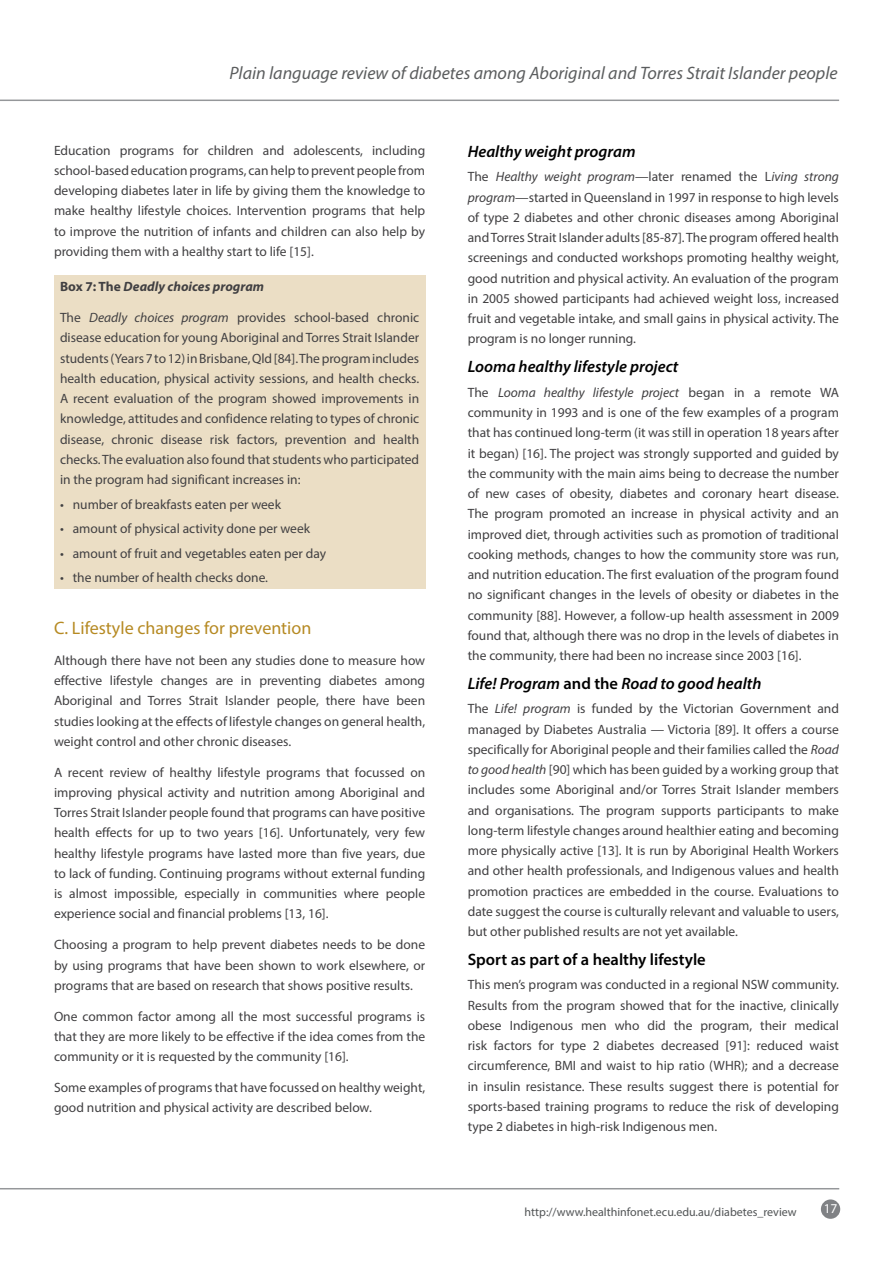
<style>
.page{position:relative;width:893px;height:1263px;background:#fff}
.page>*{position:absolute;margin:0;border:0;box-sizing:border-box;transform-origin:0 0}
.t1{font:italic 18px "Myriad Pro";color:#5b5d5e}
.t2{font:18px "Myriad Pro";color:#b68a23}
.t3{font:italic 600 16.5px "Myriad Pro";color:#000}
.t4{font:600 16.5px "Myriad Pro";color:#000}
.t5{font:13.5px/20.2px "Myriad Pro";color:#414042;text-align:justify}
.t6{font:italic 700 13.5px "Myriad Pro";color:#414042}
.t7{font:13.5px "Myriad Pro";color:#fff}
.t8{font:12px "Myriad Pro";color:#515455}
.s1{font-style:normal}
.s2{font-style:italic}
</style>
<div class="page">
<div style="left:821px;top:1199px;width:19px;height:20px;background:#808285;border-radius:50%"></div>
<hr style="left:0;top:100px;width:839px;height:1px;background:#95979a">
<hr style="left:0;top:1188px;width:839px;height:1px;background:#95979a">
<div style="left:54px;top:275px;width:371px;height:313px;background:#ebdec5"></div>
<h1 class="t1" style="left:230px;top:62px;width:610px">Plain language review of diabetes among Aboriginal and Torres Strait Islander people</h1>
<p class="t5" style="left:54px;top:140px;width:373px">Education programs for children and adolescents, including school-based education programs, can help to prevent people from developing diabetes later in life by giving them the knowledge to make healthy lifestyle choices. Intervention programs that help to improve the nutrition of infants and children can also help by providing them with a healthy start to life [15].</p>
<p class="t6" style="left:60px;top:278px;width:206px"><span class="s1">Box 7: The</span> Deadly choices program</p>
<p class="t5" style="left:60px;top:307px;width:361px">The <span class="s2">Deadly choices program</span> provides school-based chronic disease education for young Aboriginal and Torres Strait Islander students (Years 7 to 12) in Brisbane, Qld [84]. The program includes health education, physical activity sessions, and health checks.<br>A recent evaluation of the program showed improvements in knowledge, attitudes and confidence relating to types of chronic disease, chronic disease risk factors, prevention and health checks. The evaluation also found that students who participated in the program had significant increases in:</p>
<p class="t5" style="left:60px;top:494px;width:223px">• number of breakfasts eaten per week</p>
<p class="t5" style="left:60px;top:518px;width:252px">• amount of physical activity done per week</p>
<p class="t5" style="left:60px;top:543px;width:268px">• amount of fruit and vegetables eaten per day</p>
<p class="t5" style="left:60px;top:567px;width:210px">• the number of health checks done.</p>
<h1 class="t2" style="left:54px;top:617px;width:259px">C. Lifestyle changes for prevention</h1>
<p class="t5" style="left:54px;top:650px;width:373px">Although there have not been any studies done to measure how effective lifestyle changes are in preventing diabetes among Aboriginal and Torres Strait Islander people, there have been studies looking at the effects of lifestyle changes on general health, weight control and other chronic diseases.</p>
<p class="t5" style="left:54px;top:762px;width:373px">A recent review of healthy lifestyle programs that focussed on improving physical activity and nutrition among Aboriginal and Torres Strait Islander people found that programs can have positive health effects for up to two years [16]. Unfortunately, very few healthy lifestyle programs have lasted more than five years, due to lack of funding. Continuing programs without external funding is almost impossible, especially in communities where people experience social and financial problems [13, 16].</p>
<p class="t5" style="left:54px;top:934px;width:373px">Choosing a program to help prevent diabetes needs to be done by using programs that have been shown to work elsewhere, or programs that are based on research that shows positive results.</p>
<p class="t5" style="left:54px;top:1006px;width:373px">One common factor among all the most successful programs is that they are more likely to be effective if the idea comes from the community or it is requested by the community [16].</p>
<p class="t5" style="left:54px;top:1077px;width:373px">Some examples of programs that have focussed on healthy weight, good nutrition and physical activity are described below.</p>
<p class="t3" style="left:468px;top:141px;width:169px">Healthy weight program</p>
<p class="t5" style="left:468px;top:167px;width:373px">The <span class="s2">Healthy weight program</span>—later renamed the L<span class="s2">iving strong program</span>—started in Queensland in 1997 in response to high levels of type 2 diabetes and other chronic diseases among Aboriginal and Torres Strait Islander adults [85-87]. The program offered health screenings and conducted workshops promoting healthy weight, good nutrition and physical activity. An evaluation of the program in 2005 showed participants had achieved weight loss, increased fruit and vegetable intake, and small gains in physical activity. The program is no longer running.</p>
<p class="t3" style="left:468px;top:356px;width:212px">Looma healthy lifestyle project</p>
<p class="t5" style="left:468px;top:382px;width:373px">The <span class="s2">Looma healthy lifestyle project</span> began in a remote WA community in 1993 and is one of the few examples of a program that has continued long-term (it was still in operation 18 years after it began) [16]. The project was strongly supported and guided by the community with the main aims being to decrease the number of new cases of obesity, diabetes and coronary heart disease.<br>The program promoted an increase in physical activity and an improved diet, through activities such as promotion of traditional cooking methods, changes to how the community store was run, and nutrition education. The first evaluation of the program found no significant changes in the levels of obesity or diabetes in the community [88]. However, a follow-up health assessment in 2009 found that, although there was no drop in the levels of diabetes in the community, there had been no increase since 2003 [16].</p>
<p class="t3" style="left:468px;top:673px;width:295px">Life! Program <span class="s1">and the</span> Road to good health</p>
<p class="t5" style="left:468px;top:698px;width:373px">The <span class="s2">Life! program</span> is funded by the Victorian Government and managed by Diabetes Australia — Victoria [89]. It offers a course specifically for Aboriginal people and their families called the <span class="s2">Road to good health</span> [90] which has been guided by a working group that includes some Aboriginal and/or Torres Strait Islander members and organisations. The program supports participants to make long-term lifestyle changes around healthier eating and becoming more physically active [13]. It is run by Aboriginal Health Workers and other health professionals, and Indigenous values and health promotion practices are embedded in the course. Evaluations to date suggest the course is culturally relevant and valuable to users, but other published results are not yet available.</p>
<p class="t4" style="left:468px;top:949px;width:239px">Sport as part of a healthy lifestyle</p>
<p class="t5" style="left:468px;top:974px;width:373px">This men’s program was conducted in a regional NSW community.<br>Results from the program showed that for the inactive, clinically obese Indigenous men who did the program, their medical risk factors for type 2 diabetes decreased [91]: reduced waist circumference, BMI and waist to hip ratio (WHR); and a decrease in insulin resistance. These results suggest there is potential for sports-based training programs to reduce the risk of developing type 2 diabetes in high-risk Indigenous men.</p>
<p class="t8" style="left:525px;top:1204px;width:274px">http://www.healthinfonet.ecu.edu.au/diabetes_review</p>
<p class="t7" style="left:824px;top:1200px;width:15px">17</p>
</div>
